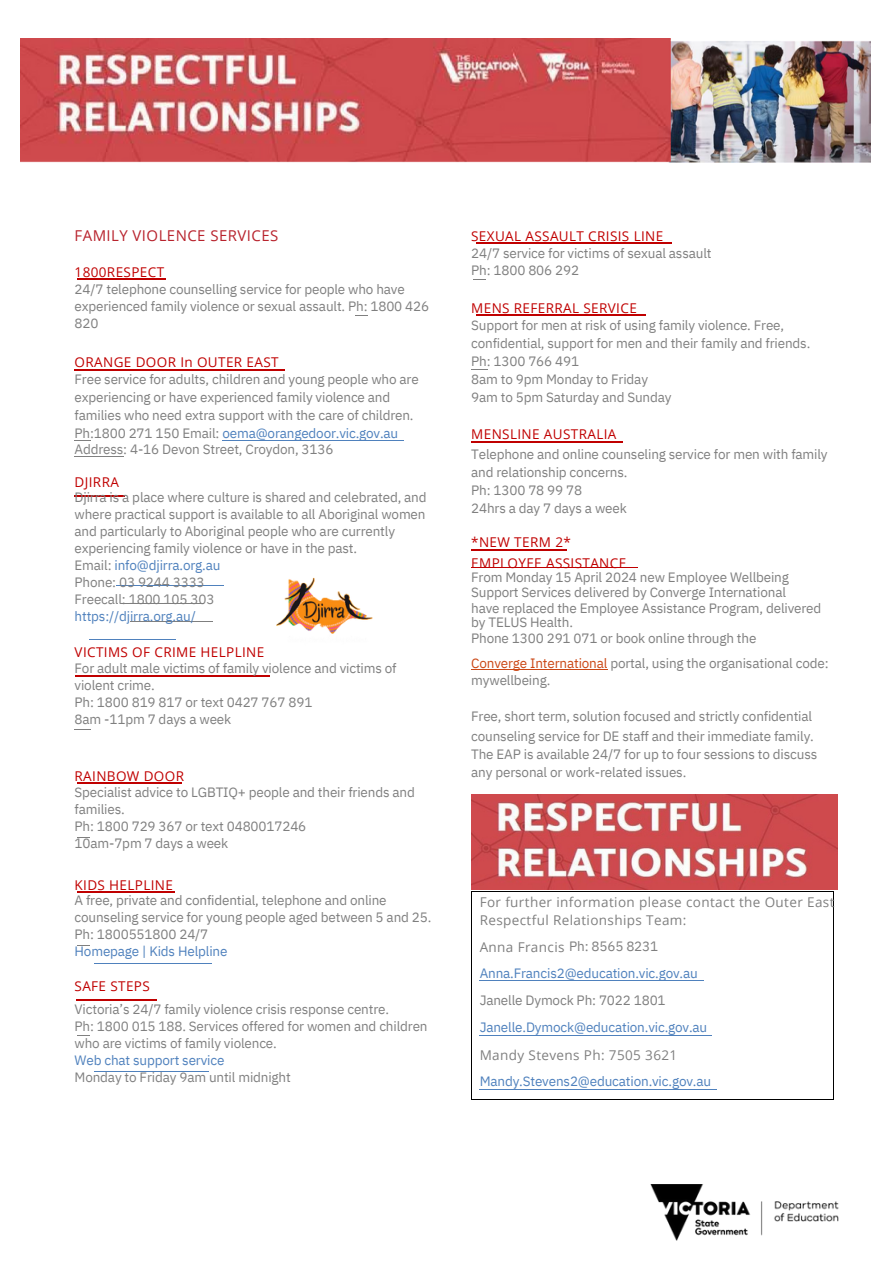
<style>
.page{position:relative;width:894px;height:1264px;background:#fff}
.page>*{position:absolute;margin:0;border:0;box-sizing:border-box;transform-origin:0 0}
.t1{font:15px "Open Sans";letter-spacing:.03em;color:#b8232d}
.t2{font:13.5px/16.8px "IBM Plex Sans";letter-spacing:-.01em;color:#7f7f7f}
.t3{font:13.5px/16.8px "IBM Plex Sans";letter-spacing:-.01em;color:#808080}
.t4{font:13.5px "Open Sans";letter-spacing:.03em;color:#c00000}
.t5{font:13.5px/27px "IBM Plex Sans";letter-spacing:-.01em;color:#4f81bd}
.t6{font:13.5px "Open Sans";letter-spacing:.03em;color:#808080}
.t7{font:13.5px "Open Sans";letter-spacing:.03em;color:#7f7f7f}
.s1{color:#4f81bd}
.s2{color:#cb4715}
.s3{font-family:"IBM Plex Sans"}
.s4{color:#7f7f7f}
</style>
<div class="page">
<img style="left:21px;top:39px;width:849px;height:123px">
<img style="left:650px;top:1184px;width:188px;height:56px">
<svg style="left:77px;top:837px;width:12px;height:1px"></svg>
<svg style="left:77px;top:945px;width:12px;height:1px"></svg>
<svg style="left:77px;top:1035px;width:12px;height:1px"></svg>
<hr style="left:89px;top:639px;width:87px;height:1px;background:#4f81bd">
<hr style="left:77px;top:783px;width:105px;height:1px;background:#c00000">
<hr style="left:77px;top:891px;width:97px;height:1px;background:#c00000">
<hr style="left:77px;top:278px;width:89px;height:2px;background:#c00000">
<hr style="left:77px;top:999px;width:80px;height:1px;background:#c00000">
<hr style="left:94px;top:963px;width:117px;height:1px;background:#4f81bd">
<hr style="left:94px;top:1071px;width:114px;height:1px;background:#4f81bd">
<hr style="left:75px;top:675px;width:194px;height:1px;background:#c00000">
<svg style="left:75px;top:729px;width:16px;height:1px"></svg>
<hr style="left:75px;top:495px;width:50px;height:1px;background:#c00000">
<hr style="left:116px;top:585px;width:107px;height:1px;background:#4f81bd">
<hr style="left:121px;top:603px;width:83px;height:1px;background:#7f7f7f">
<hr style="left:130px;top:621px;width:83px;height:1px;background:#7f7f7f">
<hr style="left:75px;top:369px;width:210px;height:1px;background:#c00000">
<svg style="left:75px;top:440px;width:16px;height:1px"></svg>
<hr style="left:223px;top:440px;width:180px;height:1px;background:#4f81bd">
<hr style="left:75px;top:456px;width:49px;height:1px;background:#808080">
<svg style="left:355px;top:315px;width:13px;height:1px"></svg>
<hr style="left:476px;top:243px;width:195px;height:1px;background:#c00000">
<hr style="left:475px;top:315px;width:170px;height:1px;background:#c00000">
<svg style="left:473px;top:279px;width:13px;height:1px"></svg>
<svg style="left:471px;top:369px;width:16px;height:1px"></svg>
<hr style="left:471px;top:441px;width:152px;height:1px;background:#c00000">
<hr style="left:471px;top:549px;width:95px;height:1px;background:#c00000">
<hr style="left:471px;top:567px;width:166px;height:1px;background:#c00000">
<hr style="left:471px;top:669px;width:136px;height:1px;background:#cb4715">
<hr style="left:479px;top:980px;width:224px;height:1px;background:#4f81bd">
<hr style="left:479px;top:1034px;width:232px;height:1px;background:#4f81bd">
<hr style="left:479px;top:1088px;width:238px;height:1px;background:#4f81bd">
<hr style="left:472px;top:891px;width:360px;height:1px;background:#000">
<hr style="left:471px;top:891px;width:1px;height:208px;background:#000">
<hr style="left:472px;top:1099px;width:360px;height:1px;background:#000">
<hr style="left:832px;top:891px;width:1px;height:208px;background:#000">
<img style="left:471px;top:794px;width:365px;height:95px">
<img style="left:276px;top:577px;width:96px;height:57px">
<p class="t1" style="left:75px;top:225px;width:205px">FAMILY VIOLENCE SERVICES</p>
<p class="t4" style="left:75px;top:262px;width:91px">1800RESPECT</p>
<p class="t2" style="left:75px;top:281px;width:356px">24/7 telephone counselling service for people who have experienced family violence or sexual assault. Ph: 1800 426<br>820</p>
<p class="t4" style="left:75px;top:352px;width:205px">ORANGE DOOR In OUTER EAST</p>
<p class="t2" style="left:75px;top:370px;width:345px;line-height:18px">Free service for adults, children and young people who are experiencing or have experienced family violence and families who need extra support with the care of children.<br>Ph:1800 271 150 Email: <span class="s1">oema@orangedoor.vic.gov.au</span></p>
<p class="t3" style="left:75px;top:440px;width:260px">Address: 4-16 Devon Street, Croydon, 3136</p>
<p class="t4" style="left:75px;top:472px;width:46px">DJIRRA</p>
<p class="t2" style="left:75px;top:489px;width:353px">Djirra is a place where culture is shared and celebrated, and where practical support is available to all Aboriginal women and particularly to Aboriginal people who are currently experiencing family violence or have in the past.<br>Email: <span class="s1">info@djirra.org.au<br></span>Phone: 03 9244 3333<br>Freecall: 1800 105 303<br><span class="s1">https://djirra.org.au/</span></p>
<p class="t4" style="left:75px;top:642px;width:191px">VICTIMS OF CRIME HELPLINE</p>
<p class="t2" style="left:75px;top:660px;width:323px">For adult male victims of family violence and victims of violent crime.<br>Ph: 1800 819 817 or text 0427 767 891<br>8am -11pm 7 days a week</p>
<p class="t4" style="left:75px;top:767px;width:111px">RAINBOW DOOR</p>
<p class="t2" style="left:75px;top:783px;width:342px">Specialist advice to LGBTIQ+ people and their friends and families.<br>Ph: 1800 729 367 or text 0480017246<br>10am-7pm 7 days a week</p>
<p class="t4" style="left:75px;top:875px;width:100px">KIDS HELPLINE</p>
<p class="t2" style="left:75px;top:891px;width:358px">A free, private and confidential, telephone and online counseling service for young people aged between 5 and 25.<br>Ph: 1800551800 24/7<br><span class="s1">Homepage | Kids Helpline</span></p>
<p class="t4" style="left:75px;top:976px;width:77px">SAFE STEPS</p>
<p class="t3" style="left:75px;top:1001px;width:354px">Victoria’s 24/7 family violence crisis response centre.<br>Ph: 1800 015 188. Services offered for women and children who are victims of family violence.<br><span class="s1">Web chat support service<br></span>Monday to Friday 9am until midnight</p>
<p class="t4" style="left:471px;top:226px;width:193px">SEXUAL ASSAULT CRISIS LINE</p>
<p class="t2" style="left:471px;top:245px;width:242px">24/7 service for victims of sexual assault<br>Ph: 1800 806 292</p>
<p class="t4" style="left:471px;top:298px;width:167px">MENS REFERRAL SERVICE</p>
<p class="t3" style="left:471px;top:316px;width:340px;line-height:18px">Support for men at risk of using family violence. Free, confidential, support for men and their family and friends.<br>Ph: 1300 766 491<br>8am to 9pm Monday to Friday<br>9am to 5pm Saturday and Sunday</p>
<h1 class="t4" style="left:471px;top:425px;width:147px">MENSLINE AUSTRALIA</h1>
<p class="t2" style="left:471px;top:445px;width:358px">Telephone and online counseling service for men with family</p>
<p class="t2" style="left:471px;top:463px;width:158px">and relationship concerns.</p>
<p class="t2" style="left:471px;top:481px;width:112px">Ph: 1300 78 99 78</p>
<p class="t2" style="left:471px;top:499px;width:157px">24hrs a day 7 days a week</p>
<p class="t4" style="left:471px;top:533px;width:101px">*NEW TERM 2*</p>
<p class="t4" style="left:471px;top:553px;width:156px">EMPLOYEE ASSISTANCE</p>
<p class="t2" style="left:471px;top:569px;width:319px">From Monday 15 April 2024 new Employee Wellbeing</p>
<h1 class="t2" style="left:471px;top:583px;width:316px">Support Services delivered by Converge International</h1>
<p class="t2" style="left:471px;top:599px;width:351px">have replaced the Employee Assistance Program, delivered</p>
<p class="t2" style="left:471px;top:614px;width:103px">by TELUS Health.</p>
<p class="t2" style="left:471px;top:625px;width:359px;line-height:24.8px">Phone 1300 291 071 or book online through the<br><span class="s2">Converge International</span> portal, using the organisational code:</p>
<h1 class="t2" style="left:471px;top:671px;width:81px">mywellbeing.</h1>
<p class="t2" style="left:471px;top:707px;width:342px">Free, short term, solution focused and strictly confidential</p>
<p class="t2" style="left:471px;top:727px;width:344px">counseling service for DE staff and their immediate family.</p>
<p class="t2" style="left:471px;top:745px;width:347px">The EAP is available 24/7 for up to four sessions to discuss</p>
<p class="t2" style="left:471px;top:763px;width:217px">any personal or work-related issues.</p>
<p class="t6" style="left:479px;top:892px;width:356px">For further information please contact the Outer East</p>
<p class="t6" style="left:479px;top:910px;width:208px">Respectful Relationships Team:</p>
<p class="t7" style="left:479px;top:937px;width:180px">Anna Francis <span class="s3">Ph: 8565 8231</span></p>
<p class="t5" style="left:479px;top:959px;width:229px">Anna.Francis2@education.vic.gov.au<br><span class="s4">Janelle Dymock Ph: 7022 1801<br></span>Janelle.Dymock@education.vic.gov.au</p>
<p class="t6" style="left:479px;top:1045px;width:199px">Mandy Stevens Ph: 7505 3621</p>
<p class="t5" style="left:479px;top:1067px;width:233px">Mandy.Stevens2@education.vic.gov.au</p>
</div>
